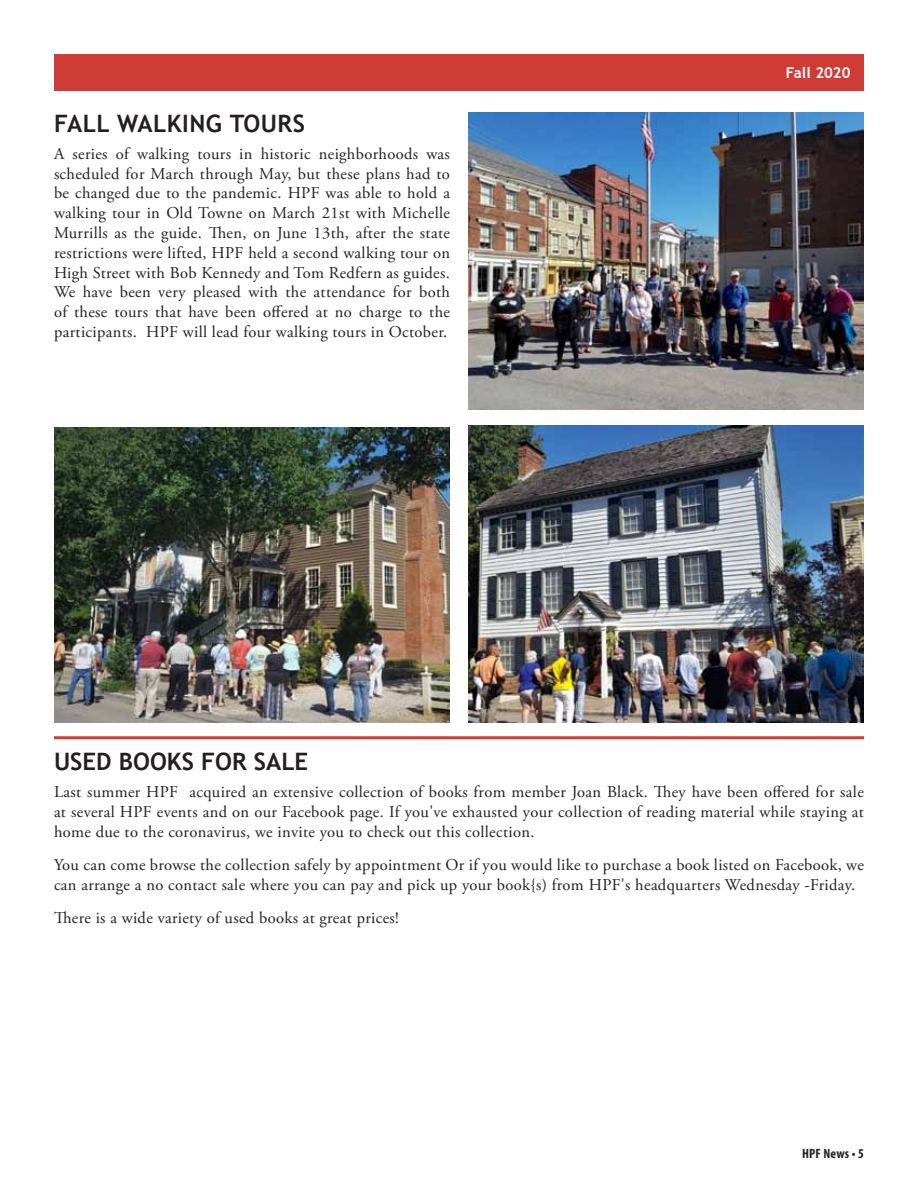
<style>
.page{position:relative;width:918px;height:1188px;background:#fff}
.page>*{position:absolute;margin:0;border:0;box-sizing:border-box;transform-origin:0 0}
.t1{font:700 24px "Trebuchet MS";color:#231f20}
.t2{font:16.5px/19.8px "Adobe Garamond Pro";letter-spacing:.02em;color:#231f20;text-align:justify}
.t3{font:700 15px "Trebuchet MS";color:#fff}
.t4{font:700 condensed 13.5px "Myriad Pro";letter-spacing:.01em;color:#231f20}
</style>
<div class="page">
<div style="left:54px;top:54px;width:810px;height:37px;background:#cf3c35"></div>
<img style="left:468px;top:426px;width:396px;height:297px">
<img style="left:54px;top:427px;width:396px;height:296px">
<img style="left:468px;top:113px;width:396px;height:297px">
<hr style="left:54px;top:736px;width:810px;height:3px;background:#cf3c35">
<h1 class="t1" style="left:54px;top:109px;width:29px">FALL</h1>
<h1 class="t1" style="left:117px;top:109px;width:143px">WALKING TOURS</h1>
<p class="t2" style="left:54px;top:144px;width:398px">A series of walking tours in historic neighborhoods was scheduled for March through May, but these plans had to be changed due to the pandemic. HPF was able to hold a walking tour in Old Towne on March 21st with Michelle Murrills as the guide. Then, on June 13th, after the state restrictions were lifted, HPF held a second walking tour on High Street with Bob Kennedy and Tom Redfern as guides.<br>We have been very pleased with the attendance for both of these tours that have been offered at no charge to the participants. HPF will lead four walking tours in October.</p>
<p class="t3" style="left:786px;top:63px;width:66px">FALL 2020</p>
<h1 class="t1" style="left:54px;top:747px;width:256px">USED BOOKS FOR SALE</h1>
<p class="t2" style="left:54px;top:782px;width:811px">Last summer HPF acquired an extensive collection of books from member Joan Black. They have been offered for sale at several HPF events and on our Facebook page. If you've exhausted your collection of reading material while staying at home due to the coronavirus, we invite you to check out this collection.</p>
<p class="t2" style="left:54px;top:855px;width:811px">You can come browse the collection safely by appointment Or if you would like to purchase a book listed on Facebook, we can arrange a no contact sale where you can pay and pick up your book{s) from HPF's headquarters Wednesday -Friday.</p>
<p class="t2" style="left:54px;top:908px;width:346px">There is a wide variety of used books at great prices!</p>
<p class="t4" style="left:802px;top:1145px;width:63px">HPF News • 5</p>
</div>
